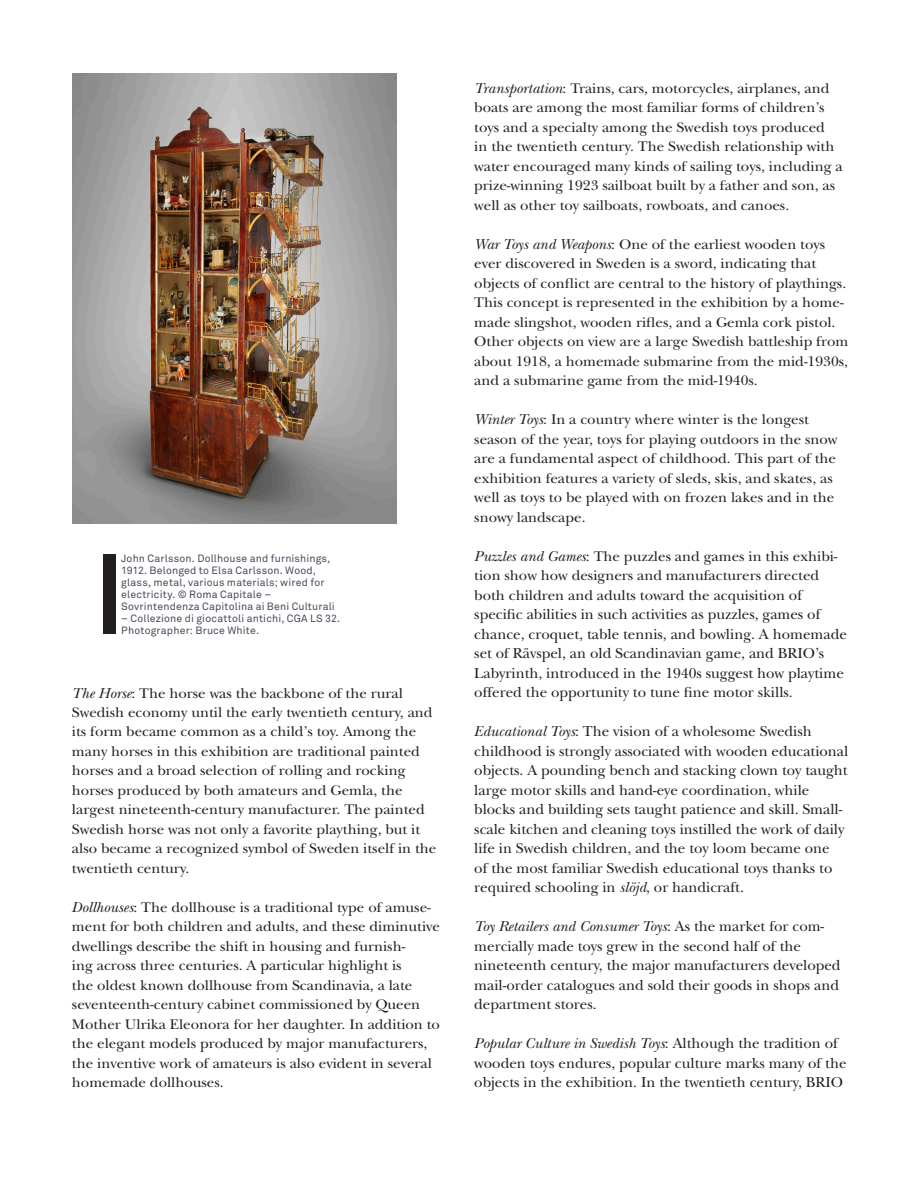
<style>
.page{position:relative;width:918px;height:1188px;background:#fff}
.page>*{position:absolute;margin:0;border:0;box-sizing:border-box;transform-origin:0 0}
.t1{font:15px/19.5px "New Baskerville";color:#231f20}
.t2{font:14.55px/19.5px "New Baskerville";color:#231f20}
.t3{font:10.5px/12px "Akkurat";letter-spacing:.015em;color:#50445b}
.s1{font-style:italic;font-size:15px}
.s2{font-size:15px}
.s3{font-style:italic}
</style>
<div class="page">
<img style="left:72px;top:74px;width:324px;height:449px">
<div style="left:104px;top:554px;width:12px;height:80px;background:#231f20"></div>
<p class="t3" style="left:121px;top:552px;width:215px">John Carlsson. Dollhouse and furnishings, 1912. Belonged to Elsa Carlsson. Wood, glass, metal, various materials; wired for electricity. © Roma Capitale – Sovrintendenza Capitolina ai Beni Culturali</p>
<p class="t3" style="left:121px;top:612px;width:220px">– Collezione di giocattoli antichi, CGA LS 32.<br>Photographer: Bruce White.</p>
<p class="t2" style="left:72px;top:683px;width:366px"><span class="s1">The Horse</span>: The horse was the backbone of the rural Swedish economy until the early twentieth century, and its form became common as a child’s toy. Among the many horses in this exhibition are traditional painted horses and a broad selection of rolling and rocking horses produced by both amateurs and Gemla, the largest nineteenth-century manufacturer. The painted Swedish horse was not only a favorite plaything, but it also became a recognized symbol of Sweden itself in the twentieth century.</p>
<p class="t2" style="left:72px;top:898px;width:370px"><span class="s1">Dollhouses</span>: The dollhouse is a traditional type of amuse&shy;ment for both children and adults, and these diminutive dwellings describe the shift in housing and furnish-<br>ing across three centuries. A particular highlight is<br>the oldest known dollhouse from Scandinavia, a late seventeenth-century cabinet commissioned by Queen Mother Ulrika Eleonora for her daughter. In addition to the elegant models produced by major manufacturers, the inventive work of amateurs is also evident in several homemade dollhouses.</p>
<p class="t2" style="left:474px;top:79px;width:370px"><span class="s1">Transportation</span>: Trains, cars, motorcycles, airplanes, and boats are among the most familiar forms of children’s toys and a specialty among the Swedish toys produced<br>in the twentieth century. The Swedish relationship with water encouraged many kinds of sailing toys, including a prize-winning 1923 sailboat built by a father and son, as well as other toy sailboats, rowboats, and canoes.</p>
<p class="t2" style="left:474px;top:235px;width:376px"><span class="s1">War Toys and Weapons</span>: One of the earliest wooden toys ever discovered in Sweden is a sword, indicating that objects of conflict are central to the history of playthings.<br>This concept is represented in the exhibition by a home&shy;made slingshot, wooden rifles, and a Gemla cork pistol.<br>Other objects on view are a large Swedish battleship from about 1918, a homemade submarine from the mid-1930s, and a submarine game from the mid-1940s.</p>
<p class="t2" style="left:474px;top:410px;width:365px"><span class="s1">Winter Toys</span>: In a country where winter is the longest season of the year, toys for playing outdoors in the snow are a fundamental aspect of childhood. This part of the exhibition features a variety of sleds, skis, and skates, as well as toys to be played with on frozen lakes and in the snowy landscape.</p>
<p class="t2" style="left:474px;top:547px;width:365px"><span class="s1">Puzzles and Games</span>: The puzzles and games in this exhibi&shy;tion show how designers and manufacturers directed both children and adults toward the acquisition <span class="s2">of</span></p>
<p class="t1" style="left:474px;top:605px;width:374px">specific abilities in such activities as puzzles, games of chance, croquet, table tennis, and bowling. A homemade set of Rävspel, an old Scandinavian game, and BRIO’s Labyrinth, introduced in the 1940s suggest how playtime offered the opportunity to tune fine motor skills.</p>
<p class="t1" style="left:474px;top:722px;width:376px"><span class="s3">Educational Toys</span>: The vision of a wholesome Swedish childhood is strongly associated with wooden educational objects. A pounding bench and stacking clown toy taught large motor skills and hand-eye coordination, while blocks and building sets taught patience and skill. Small&shy;scale kitchen and cleaning toys instilled the work of daily life in Swedish children, and the toy loom became one<br>of the most familiar Swedish educational toys thanks to required schooling in <span class="s3">slöjd</span>, or handicraft.</p>
<p class="t1" style="left:474px;top:917px;width:368px"><span class="s3">Toy Retailers and Consumer Toys</span>: As the market for com&shy;mercially made toys grew in the second half of the nineteenth century, the major manufacturers developed mail-order catalogues and sold their goods in shops and department stores.</p>
<p class="t1" style="left:474px;top:1034px;width:374px"><span class="s3">Popular Culture in Swedish Toys</span>: Although the tradition of wooden toys endures, popular culture marks many of the objects in the exhibition. In the twentieth century, BRIO</p>
</div>
